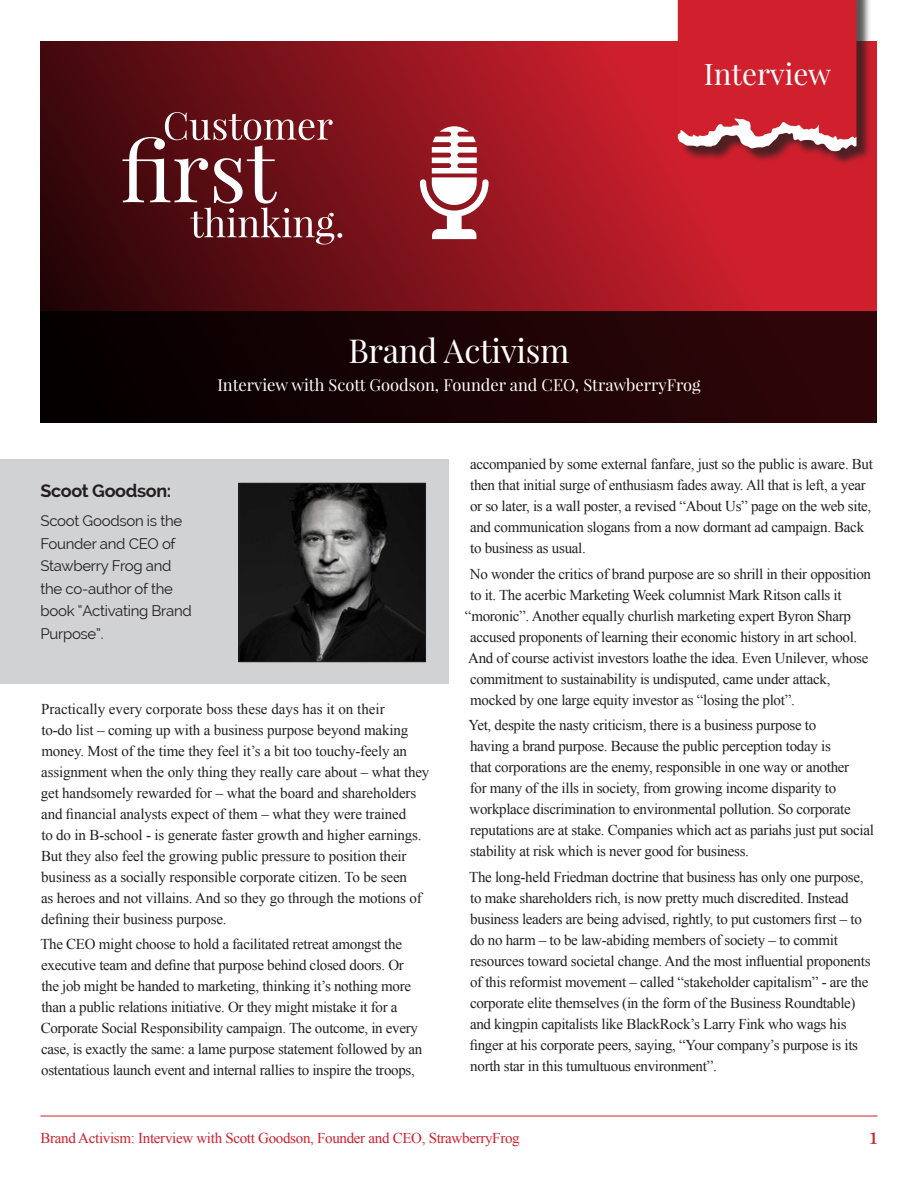
<style>
.page{position:relative;width:918px;height:1188px;background:#fff}
.page>*{position:absolute;margin:0;border:0;box-sizing:border-box;transform-origin:0 0}
.t1{font:33px "Playfair Display";letter-spacing:-.01em;color:#fff}
.t2{font:29.55px "Playfair Display";color:#fff}
.t3{font:22.5px "Playfair Display";color:#d0202e}
.t4{font:700 18px "Raleway";letter-spacing:-.02em;color:#231f20}
.t5{font:16.5px "Playfair Display";color:#fff}
.t6{font:15px/21px "Times New Roman";letter-spacing:-.02em;color:#231f20}
.t7{font:15px/22.5px "Raleway";letter-spacing:-.02em;color:#231f20}
.t8{font:15px "Times New Roman";letter-spacing:-.02em;color:#d0202e}
</style>
<div class="page">
<hr style="left:40px;top:1116px;width:838px;height:1px;background:#d0202e">
<svg style="left:40px;top:41px;width:837px;height:270px;background:#90151e"></svg>
<div style="left:40px;top:311px;width:838px;height:111px;background:linear-gradient(to right,#040000,#31060a)"></div>
<div style="left:680px;top:0;width:191px;height:166px;background:#231f20;opacity:.75"></div>
<svg style="left:678px;top:0;width:178px;height:152px;background:#ce313e"></svg>
<svg style="left:420px;top:126px;width:69px;height:113px"></svg>
<svg style="left:123px;top:112px;width:219px;height:133px;background:#78343a"></svg>
<div style="left:0;top:459px;width:448px;height:225px;background:#d1d2d4"></div>
<img style="left:241px;top:485px;width:183px;height:175px">
<div style="left:239px;top:483px;width:187px;height:179px;border:1px solid #231f20"></div>
<h2 class="t2" style="left:704px;top:55px;width:129px">Interview</h2>
<h1 class="t1" style="left:348px;top:330px;width:223px">Brand Activism</h1>
<p class="t5" style="left:217px;top:375px;width:485px">Interview with Scott Goodson, Founder and CEO, StrawberryFrog</p>
<p class="t4" style="left:40px;top:480px;width:132px">Scoot Goodson:</p>
<p class="t7" style="left:40px;top:510px;width:153px">Scoot Goodson is the<br>Founder and CEO of<br>Stawberry Frog and the co-author of the book “Activating Brand<br>Purpose”.</p>
<p class="t6" style="left:41px;top:698px;width:390px">Practically every corporate boss these days has it on their<br>to-do list – coming up with a business purpose beyond making money. Most of the time they feel it’s a bit too touchy-feely an assignment when the only thing they really care about – what they get handsomely rewarded for – what the board and shareholders and financial analysts expect of them – what they were trained<br>to do in B-school - is generate faster growth and higher earnings.<br>But they also feel the growing public pressure to position their business as a socially responsible corporate citizen. To be seen<br>as heroes and not villains. And so they go through the motions of defining their business purpose.</p>
<p class="t6" style="left:40px;top:934px;width:384px">The CEO might choose to hold a facilitated retreat amongst the executive team and define that purpose behind closed doors. Or the job might be handed to marketing, thinking it’s nothing more than a public relations initiative. Or they might mistake it for a Corporate Social Responsibility campaign. The outcome, in every case, is exactly the same: a lame purpose statement followed by an ostentatious launch event and internal rallies to inspire the troops,</p>
<p class="t6" style="left:470px;top:454px;width:404px">accompanied by some external fanfare, just so the public is aware. But then that initial surge of enthusiasm fades away. All that is left, a year or so later, is a wall poster, a revised “About Us” page on the web site, and communication slogans from a now dormant ad campaign. Back to business as usual.</p>
<p class="t6" style="left:470px;top:563px;width:403px">No wonder the critics of brand purpose are so shrill in their opposition</p>
<p class="t6" style="left:470px;top:584px;width:373px">to it. The acerbic Marketing Week columnist Mark Ritson calls it</p>
<p class="t6" style="left:465px;top:605px;width:388px">“moronic”. Another equally churlish marketing expert Byron Sharp</p>
<p class="t6" style="left:470px;top:626px;width:389px">accused proponents of learning their economic history in art school.</p>
<p class="t6" style="left:468px;top:647px;width:402px">And of course activist investors loathe the idea. Even Unilever, whose</p>
<p class="t6" style="left:470px;top:668px;width:362px">commitment to sustainability is undisputed, came under attack,</p>
<p class="t6" style="left:470px;top:689px;width:326px">mocked by one large equity investor as “losing the plot”.</p>
<p class="t6" style="left:468px;top:715px;width:407px">Yet, despite the nasty criticism, there is a business purpose to<br>having a brand purpose. Because the public perception today is<br>that corporations are the enemy, responsible in one way or another<br>for many of the ills in society, from growing income disparity to workplace discrimination to environmental pollution. So corporate reputations are at stake. Companies which act as pariahs just put social stability at risk which is never good for business.</p>
<p class="t6" style="left:469px;top:866px;width:403px">The long-held Friedman doctrine that business has only one purpose, to make shareholders rich, is now pretty much discredited. Instead business leaders are being advised, rightly, to put customers first – to do no harm – to be law-abiding members of society – to commit resources toward societal change. And the most influential proponents of this reformist movement – called “stakeholder capitalism” - are the corporate elite themselves (in the form of the Business Roundtable) and kingpin capitalists like BlackRock’s Larry Fink who wags his finger at his corporate peers, saying, “Your company’s purpose is its north star in this tumultuous environment”.</p>
<p class="t8" style="left:40px;top:1128px;width:481px">Brand Activism: Interview with Scott Goodson, Founder and CEO, StrawberryFrog</p>
<h3 class="t3" style="left:869px;top:1121px;width:10px">1</h3>
</div>
